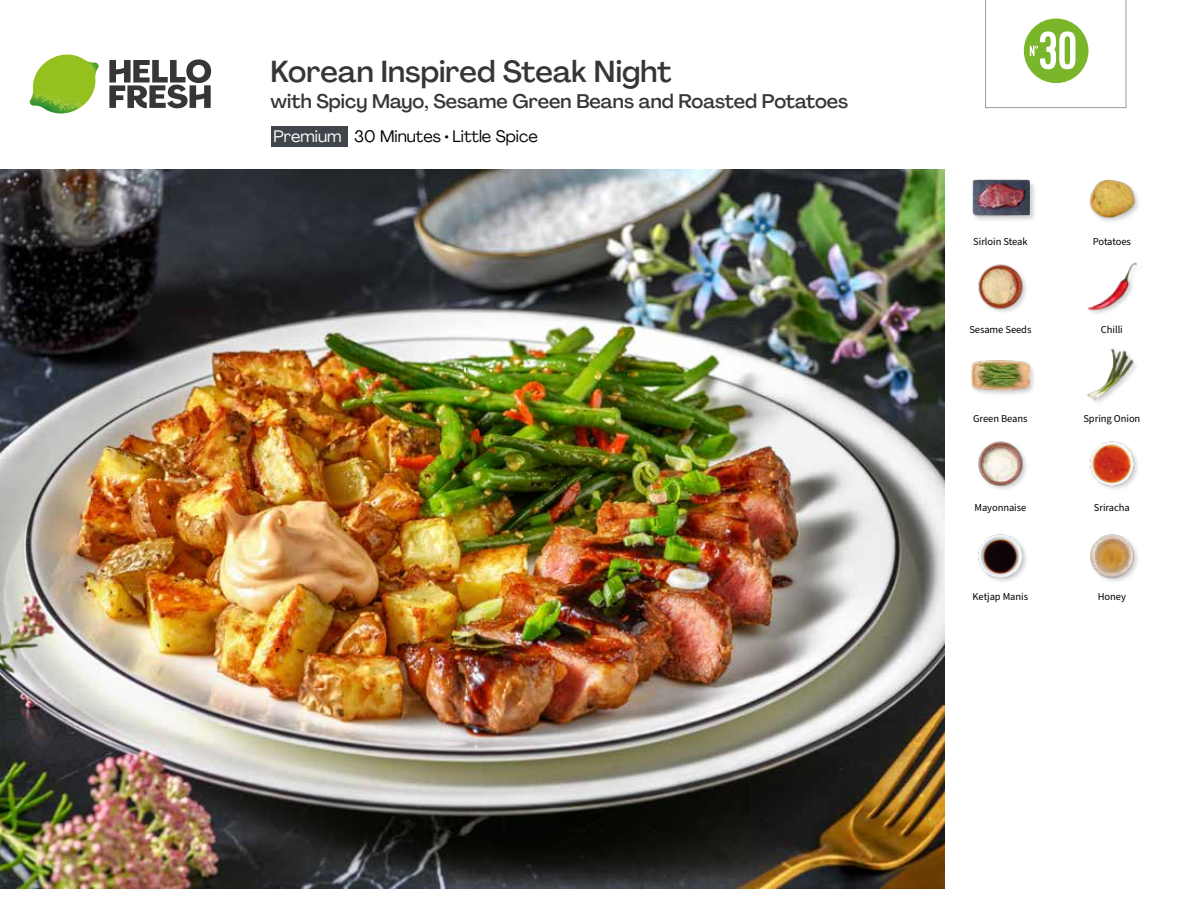
<style>
.page{position:relative;width:1188px;height:918px;background:#fff}
.page>*{position:absolute;margin:0;border:0;box-sizing:border-box;transform-origin:0 0}
.t1{font:54px "Kapra";color:#fff}
.t2{font:500 30px "Agrandir";color:#373636}
.t3{font:500 19.5px "Agrandir";color:#373636}
.t4{font:16.5px "Agrandir";color:#000}
.t5{font:16.5px "Agrandir";color:#fff}
.t6{font:10.5px "Source Sans Pro";letter-spacing:-.005em;color:#000}
</style>
<div class="page">
<svg style="left:109px;top:59px;width:102px;height:49px"></svg>
<img style="left:30px;top:55px;width:69px;height:59px">
<img style="left:0;top:170px;width:945px;height:718px">
<div style="left:271px;top:126px;width:77px;height:21px;background:#3f454b"></div>
<img style="left:978px;top:534px;width:49px;height:48px">
<img style="left:1090px;top:534px;width:48px;height:48px">
<div style="left:970px;top:359px;width:66px;height:38px;background:#000;opacity:.2"></div>
<img style="left:972px;top:359px;width:57px;height:38px">
<img style="left:978px;top:441px;width:49px;height:48px">
<img style="left:1090px;top:441px;width:48px;height:48px">
<img style="left:1087px;top:348px;width:49px;height:55px">
<div style="left:971px;top:179px;width:66px;height:43px;background:#000;opacity:.2"></div>
<img style="left:972px;top:179px;width:58px;height:43px">
<img style="left:978px;top:264px;width:48px;height:48px">
<img style="left:1087px;top:262px;width:50px;height:52px">
<img style="left:1089px;top:179px;width:50px;height:42px">
<svg style="left:985px;top:0;width:141px;height:108px"></svg>
<h2 class="t2" style="left:271px;top:53px;width:402px">Korean Inspired Steak Night</h2>
<h3 class="t3" style="left:271px;top:89px;width:579px">with Spicy Mayo, Sesame Green Beans and Roasted Potatoes</h3>
<h3 class="t5" style="left:274px;top:126px;width:70px">Premium</h3>
<h3 class="t4" style="left:354px;top:126px;width:185px">30 Minutes • Little Spice</h3>
<h1 class="t1" style="left:1038px;top:19px;width:40px">30</h1>
<p class="t6" style="left:973px;top:234px;width:56px">Sirloin Steak</p>
<p class="t6" style="left:1093px;top:234px;width:40px">Potatoes</p>
<p class="t6" style="left:969px;top:323px;width:64px">Sesame Seeds</p>
<p class="t6" style="left:1101px;top:323px;width:23px">Chilli</p>
<p class="t6" style="left:973px;top:412px;width:56px">Green Beans</p>
<p class="t6" style="left:1083px;top:412px;width:58px">Spring Onion</p>
<p class="t6" style="left:974px;top:500px;width:53px">Mayonnaise</p>
<p class="t6" style="left:1094px;top:500px;width:37px">Sriracha</p>
<p class="t6" style="left:973px;top:589px;width:57px">Ketjap Manis</p>
<p class="t6" style="left:1098px;top:589px;width:30px">Honey</p>
</div>
